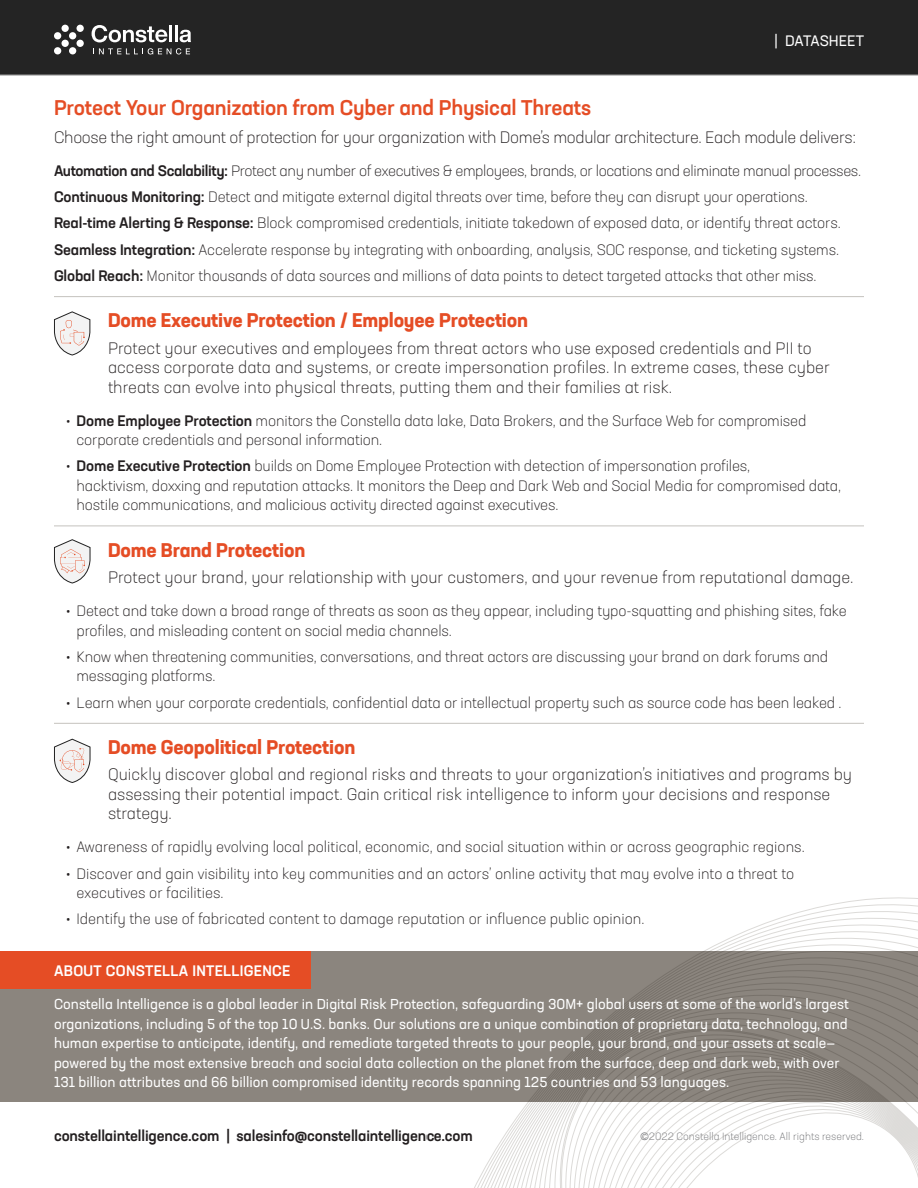
<style>
.page{position:relative;width:918px;height:1188px;background:#fff}
.page>*{position:absolute;margin:0;border:0;box-sizing:border-box;transform-origin:0 0}
.t1{font:500 21px "Neusa Next Pro";letter-spacing:-.01em;color:#e54d25}
.t2{font:700 19.5px "Neusa Next Pro";letter-spacing:-.01em;color:#e54d25}
.t3{font:300 16.5px/19.5px "Neusa Next Pro";color:#231f20}
.t4{font:300 16.5px "Neusa Next Pro";letter-spacing:-.02em;color:#231f20}
.t5{font:300 15px/19.5px "Neusa Next Pro";letter-spacing:-.01em;color:#231f20}
.t6{font:500 15px "Neusa Next Pro";letter-spacing:-.01em;color:#231f20}
.t7{font:500 15px "Neusa Next Pro";letter-spacing:.02em;color:#fff}
.t8{font:15px "Neusa Next Pro";color:#fff}
.t9{font:14.25px/19.5px "Neusa Next Pro";color:#fff}
.t10{font:300 10.5px "Neusa Next Pro";color:#6d6e71}
.s1{font-weight:500}
.s2{font-family:"Avenir"}
</style>
<div class="page">
<svg style="left:474px;top:897px;width:444px;height:291px"></svg>
<svg style="left:54px;top:311px;width:37px;height:45px"></svg>
<svg style="left:54px;top:539px;width:37px;height:45px"></svg>
<svg style="left:54px;top:738px;width:37px;height:45px"></svg>
<hr style="left:54px;top:526px;width:810px;height:1px;background:#c5c2be">
<hr style="left:54px;top:296px;width:810px;height:1px;background:#c5c2be">
<hr style="left:54px;top:723px;width:810px;height:1px;background:#c5c2be">
<div style="left:0;top:951px;width:918px;height:151px;background:#8b857e"></div>
<div style="left:0;top:951px;width:311px;height:38px;background:#e54d25"></div>
<div style="left:0;top:0;width:918px;height:76px;background:#242424"></div>
<div style="left:62px;top:25px;width:7px;height:7px;background:#fff;border-radius:50%"></div>
<div style="left:77px;top:25px;width:7px;height:7px;background:#fff;border-radius:50%"></div>
<div style="left:54px;top:32px;width:7px;height:7px;background:#fff;border-radius:50%"></div>
<div style="left:62px;top:40px;width:7px;height:7px;background:#fff;border-radius:50%"></div>
<div style="left:77px;top:40px;width:7px;height:7px;background:#fff;border-radius:50%"></div>
<div style="left:54px;top:47px;width:7px;height:7px;background:#fff;border-radius:50%"></div>
<div style="left:69px;top:47px;width:7px;height:7px;background:#fff;border-radius:50%"></div>
<div style="left:69px;top:32px;width:7px;height:7px;background:#fff;border-radius:50%"></div>
<svg style="left:93px;top:48px;width:97px;height:7px"></svg>
<svg style="left:92px;top:25px;width:75px;height:17px"></svg>
<hr style="left:169px;top:25px;width:3px;height:17px;background:#fff">
<hr style="left:175px;top:25px;width:3px;height:17px;background:#fff">
<svg style="left:180px;top:30px;width:11px;height:12px"></svg>
<p class="t8" style="left:775px;top:34px;width:91px">| DATASHEET</p>
<h1 class="t1" style="left:54px;top:98px;width:539px">Protect Your Organization from Cyber and Physical Threats</h1>
<p class="t4" style="left:54px;top:130px;width:804px">Choose the right amount of protection for your organization with Dome’s modular architecture. Each module delivers:</p>
<p class="t5" style="left:54px;top:159px;width:809px;line-height:26.2px"><span class="s1">Automation and Scalability:</span> Protect any number of executives &amp; employees, brands, or locations and eliminate manual processes.<br><span class="s1">Continuous Monitoring:</span> Detect and mitigate external digital threats over time, before they can disrupt your operations.<br><span class="s1">Real-time Alerting &amp; Response:</span> Block compromised credentials, initiate takedown of exposed data, or identify threat actors.<br><span class="s1">Seamless Integration:</span> Accelerate response by integrating with onboarding, analysis, SOC response, and ticketing systems.<br><span class="s1">Global Reach:</span> Monitor thousands of data sources and millions of data points to detect targeted attacks that other miss.</p>
<h2 class="t2" style="left:108px;top:312px;width:422px">Dome Executive Protection / Employee Protection</h2>
<p class="t3" style="left:108px;top:340px;width:723px">Protect your executives and employees from threat actors who use exposed credentials and PII to access corporate data and systems, or create impersonation profiles. In extreme cases, these cyber threats can evolve into physical threats, putting them and their families at risk.</p>
<p class="t5" style="left:76px;top:412px;width:731px;text-indent:-10px">• <span class="s1">Dome Employee Protection</span> monitors the Constella data lake, Data Brokers, and the Surface Web for compromised corporate credentials and personal information.</p>
<p class="t5" style="left:76px;top:458px;width:766px;text-indent:-10px">• <span class="s1">Dome Executive Protection</span> builds on Dome Employee Protection with detection of impersonation profiles,<br>hacktivism, doxxing and reputation attacks. It monitors the Deep and Dark Web and Social Media for compromised data, hostile communications, and malicious activity directed against executives.</p>
<h2 class="t2" style="left:108px;top:542px;width:199px">Dome Brand Protection</h2>
<p class="t3" style="left:108px;top:569px;width:747px">Protect your brand, your relationship with your customers, and your revenue from reputational damage.</p>
<p class="t5" style="left:76px;top:602px;width:772px;text-indent:-10px">• Detect and take down a broad range of threats as soon as they appear, including typo-squatting and phishing sites, fake profiles, and misleading content on social media channels.</p>
<p class="t5" style="left:76px;top:648px;width:753px;text-indent:-10px">• Know when threatening communities, conversations, and threat actors are discussing your brand on dark forums and messaging platforms.</p>
<p class="t5" style="left:66px;top:694px;width:777px">• Learn when your corporate credentials, confidential data or intellectual property such as source code has been leaked .</p>
<h2 class="t2" style="left:108px;top:739px;width:249px">Dome Geopolitical Protection</h2>
<p class="t3" style="left:108px;top:766px;width:746px">Quickly discover global and regional risks and threats to your organization’s initiatives and programs by assessing their potential impact. Gain critical risk intelligence to inform your decisions and response strategy.</p>
<p class="t5" style="left:66px;top:839px;width:740px">• Awareness of rapidly evolving local political, economic, and social situation within or across geographic regions.</p>
<p class="t5" style="left:76px;top:865px;width:719px;text-indent:-10px">• Discover and gain visibility into key communities and an actors’ online activity that may evolve into a threat to executives or facilities.</p>
<p class="t5" style="left:66px;top:911px;width:580px">• Identify the use of fabricated content to damage reputation or influence public opinion.</p>
<p class="t7" style="left:54px;top:964px;width:238px">ABOUT CONSTELLA INTELLIGENCE</p>
<p class="t9" style="left:54px;top:995px;width:796px">Constella Intelligence is a global leader in Digital Risk Protection, safeguarding 30M+ global users at some of the world’s largest organizations, including 5 of the top 10 U.S. banks. Our solutions are a unique combination of proprietary data, technology, and human expertise to anticipate, identify, and remediate targeted threats to your people, your brand, and your assets at scale— powered by the most extensive breach and social data collection on the planet from the surface, deep and dark web, with over 131 billion attributes and 66 billion compromised identity records spanning 125 countries and 53 languages.</p>
<p class="t6" style="left:54px;top:1129px;width:420px">constellaintelligence.com | salesinfo@constellaintelligence.com</p>
<p class="t10" style="left:640px;top:1132px;width:225px"><span class="s2">©</span>2022 Constella Intelligence. All rights reserved.</p>
</div>
